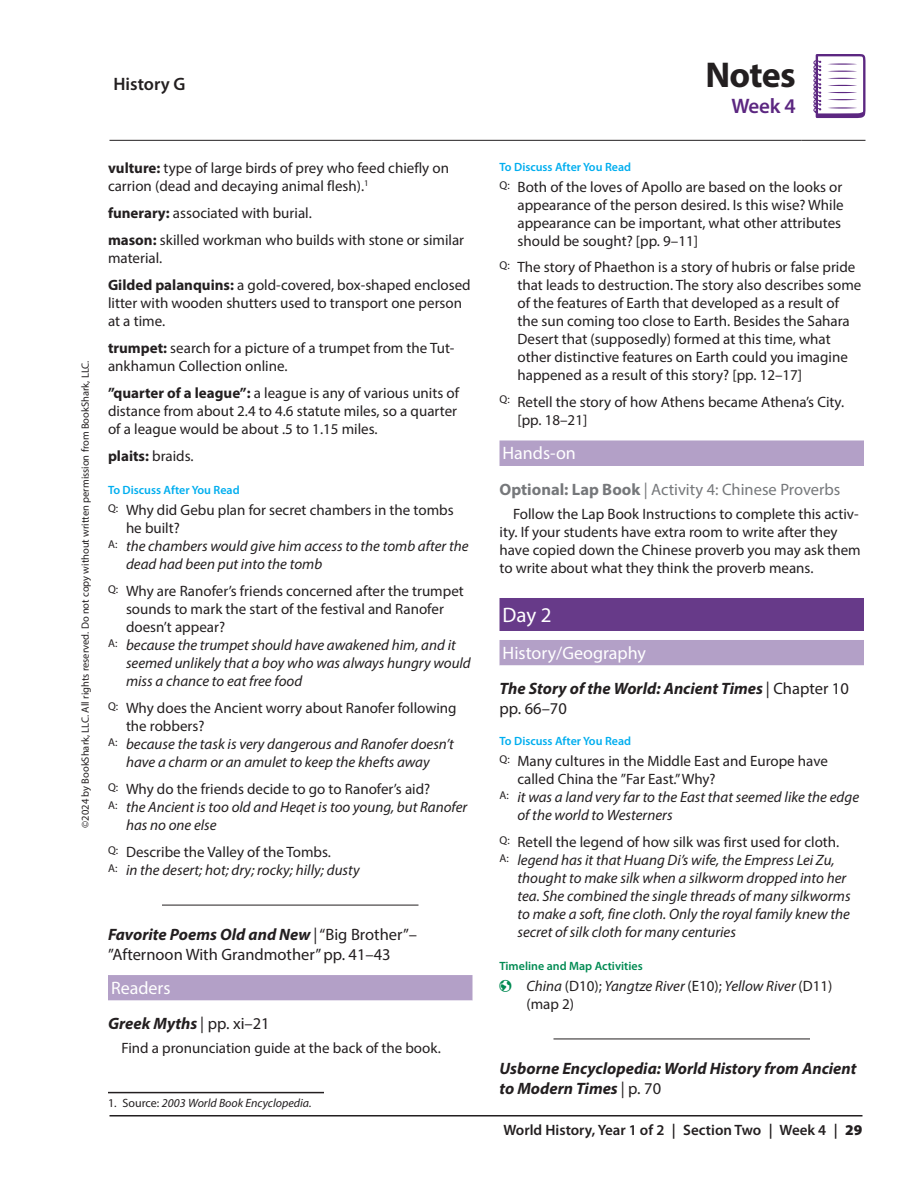
<style>
.page{position:relative;width:918px;height:1188px;background:#fff}
.page>*{position:absolute;margin:0;border:0;box-sizing:border-box;transform-origin:0 0}
.t1{font:700 36px "Myriad Pro";letter-spacing:-.02em;color:#231f20}
.t2{font:600 21px "Myriad Pro";color:#5c2781}
.Day_Heading__6pts_after{font:21px "Myriad Pro";color:#fff}
.Heading_1__6_pts_after{font:18px "Myriad Pro";color:#fff}
.t3{font:600 18px "Myriad Pro";color:#231f20}
.Book_Titles_and_Assignments__4_5_pts_aft{font:italic 700 16.5px/19.8px "Myriad Pro";color:#231f20}
.Book_Titles_and_Assignments__4_5_pts_aft-2{font:16.5px/19.8px "Myriad Pro";color:#231f20}
.Book_Titles_and_Assignments_Pipeline_non{font:16.5px "Myriad Pro";color:#76787b}
.Answer_Style__6_pts_after{font:italic 15px/18px "Myriad Pro";color:#231f20}
.Question_Style__6_pts_after{font:15px/18px "Myriad Pro";color:#231f20}
.Unfamiliar_Words__6_pts_after{font:15px/18px "Myriad Pro";color:#231f20}
.Question_Style{font:15px/18px "Myriad Pro";color:#231f20}
.BodyText__6_pts_after{font:15px/18px "Myriad Pro";color:#231f20}
.Map_Assignment__6_pts_after{font:italic 15px/18px "Myriad Pro";color:#231f20}
.t4{font:600 15px "Myriad Pro";color:#231f20}
.Unfamiliar_Words__6_pts_after-2{font:700 15px "Myriad Pro";color:#231f20}
.Heading_2__6_pts_after{font:600 12px "Myriad Pro";color:#00aeef}
.footnote{font:italic 12px "Myriad Pro";color:#231f20}
.Heading_2__6_pts_after___green{font:600 12px "Myriad Pro";color:#008a52}
.t5{font:10.5px "Myriad Pro";color:#231f20}
.s1{font-weight:700}
.s2{font-weight:400}
.s3{font-weight:700;font-style:italic}
.s4{font-weight:400;font-style:normal}
.s5{font-style:normal}
.s6{color:#008a52}
.s7{font-weight:900}
</style>
<div class="page">
<hr style="left:162px;top:905px;width:256px;height:1px;background:#231f20">
<div style="left:108px;top:975px;width:364px;height:26px;background:#b3a0c7"></div>
<hr style="left:108px;top:1092px;width:216px;height:1px;background:#231f20">
<div style="left:500px;top:440px;width:364px;height:26px;background:#b3a0c7"></div>
<div style="left:500px;top:598px;width:364px;height:33px;background:#673a89"></div>
<div style="left:500px;top:640px;width:364px;height:25px;background:#b3a0c7"></div>
<hr style="left:554px;top:1039px;width:256px;height:1px;background:#231f20">
<hr style="left:110px;top:1115px;width:752px;height:2px;background:#231f20">
<svg style="left:111px;top:118px;width:754px;height:22px"></svg>
<hr style="left:110px;top:140px;width:262px;height:1px;background:#231f20">
<hr style="left:372px;top:140px;width:430px;height:1px;background:#231f20">
<hr style="left:802px;top:140px;width:64px;height:1px;background:#231f20">
<svg style="left:813px;top:54px;width:53px;height:64px"></svg>
<p class="t3" style="left:113px;top:72px;width:74px">History G</p>
<p class="t5" style="left:79px;top:828px;width:469px;rotate:-90deg">©2024 by BookShark, LLC. All rights reserved. Do not copy without written permission from BookShark, LLC.</p>
<p class="Unfamiliar_Words__6_pts_after" style="left:108px;top:159px;width:343px"><span class="s1">vulture:</span> type of large birds of prey who feed chiefly on carrion (dead and decaying animal flesh).<sup>1</sup></p>
<p class="Unfamiliar_Words__6_pts_after" style="left:108px;top:204px;width:205px"><span class="s1">funerary:</span> associated with burial.</p>
<p class="Unfamiliar_Words__6_pts_after" style="left:108px;top:231px;width:358px"><span class="s1">mason:</span> skilled workman who builds with stone or similar material.</p>
<p class="Unfamiliar_Words__6_pts_after" style="left:108px;top:276px;width:364px"><span class="s1">Gilded palanquins:</span> a gold-covered, box-shaped enclosed litter with wooden shutters used to transport one person at a time.</p>
<p class="Unfamiliar_Words__6_pts_after" style="left:108px;top:339px;width:348px"><span class="s1">trumpet:</span> search for a picture of a trumpet from the Tut&shy;ankhamun Collection online.</p>
<p class="Unfamiliar_Words__6_pts_after" style="left:108px;top:384px;width:353px"><span class="s1">”quarter of a league”:</span> a league is any of various units of distance from about 2.4 to 4.6 statute miles, so a quarter of a league would be about .5 to 1.15 miles.</p>
<p class="Unfamiliar_Words__6_pts_after-2" style="left:108px;top:446px;width:87px">plaits: <span class="s2">braids.</span></p>
<p class="Heading_2__6_pts_after" style="left:108px;top:483px;width:133px">To Discuss After You Read</p>
<p class="Question_Style" style="left:126px;top:501px;width:329px;text-indent:-18px"><sup>Q:</sup> Why did Gebu plan for secret chambers in the tombs he built?</p>
<p class="Answer_Style__6_pts_after" style="left:126px;top:537px;width:344px;text-indent:-18px"><sup>A:</sup> the chambers would give him access to the tomb after the dead had been put into the tomb</p>
<p class="Question_Style" style="left:126px;top:582px;width:339px;text-indent:-18px"><sup>Q:</sup> Why are Ranofer’s friends concerned after the trumpet sounds to mark the start of the festival and Ranofer doesn’t appear?</p>
<p class="Answer_Style__6_pts_after" style="left:126px;top:636px;width:346px;text-indent:-18px"><sup>A:</sup> because the trumpet should have awakened him, and it seemed unlikely that a boy who was always hungry would miss a chance to eat free food</p>
<p class="Question_Style" style="left:126px;top:699px;width:332px;text-indent:-18px"><sup>Q:</sup> Why does the Ancient worry about Ranofer following the robbers?</p>
<p class="Answer_Style__6_pts_after" style="left:108px;top:735px;width:347px;text-align:center"><sup>A:</sup> because the task is very dangerous and Ranofer doesn’t have a charm or an amulet to keep the khefts away</p>
<p class="Question_Style" style="left:108px;top:780px;width:324px"><sup>Q:</sup> Why do the friends decide to go to Ranofer’s aid?</p>
<p class="Answer_Style__6_pts_after" style="left:126px;top:798px;width:343px;text-indent:-18px"><sup>A:</sup> the Ancient is too old and Heqet is too young, but Ranofer has no one else</p>
<p class="Question_Style" style="left:108px;top:843px;width:225px"><sup>Q:</sup> Describe the Valley of the Tombs.</p>
<p class="Answer_Style__6_pts_after" style="left:108px;top:861px;width:253px"><sup>A:</sup> in the desert; hot; dry; rocky; hilly; dusty</p>
<p class="Book_Titles_and_Assignments__4_5_pts_aft-2" style="left:108px;top:925px;width:311px"><span class="s3">Favorite Poems Old and New</span> | “Big Brother”– ”Afternoon With Grandmother” pp. 41–43</p>
<p class="Heading_1__6_pts_after" style="left:111px;top:977px;width:61px">Readers</p>
<p class="Book_Titles_and_Assignments__4_5_pts_aft" style="left:108px;top:1013px;width:163px">Greek Myths <span class="s4">| pp. xi–21</span></p>
<p class="BodyText__6_pts_after" style="left:122px;top:1039px;width:321px">Find a pronunciation guide at the back of the book.</p>
<p class="footnote" style="left:108px;top:1096px;width:205px"><span class="s5">1. Source:</span> 2003 World Book Encyclopedia.</p>
<h1 class="t1" style="left:705px;top:52px;width:92px">Notes</h1>
<h2 class="t2" style="left:731px;top:92px;width:66px">Week 4</h2>
<p class="Heading_2__6_pts_after" style="left:500px;top:159px;width:133px">To Discuss After You Read</p>
<p class="Question_Style__6_pts_after" style="left:518px;top:178px;width:328px;text-indent:-18px"><sup>Q:</sup> Both of the loves of Apollo are based on the looks or appearance of the person desired. Is this wise? While appearance can be important, what other attributes should be sought? [pp. 9–11]</p>
<p class="Question_Style__6_pts_after" style="left:518px;top:258px;width:345px;text-indent:-18px"><sup>Q:</sup> The story of Phaethon is a story of hubris or false pride that leads to destruction. The story also describes some of the features of Earth that developed as a result of the sun coming too close to Earth. Besides the Sahara Desert that (supposedly) formed at this time, what other distinctive features on Earth could you imagine happened as a result of this story? [pp. 12–17]</p>
<p class="Question_Style__6_pts_after" style="left:518px;top:392px;width:328px;text-indent:-18px"><sup>Q:</sup> Retell the story of how Athens became Athena’s City. [pp. 18–21]</p>
<p class="Heading_1__6_pts_after" style="left:502px;top:442px;width:75px">Hands-on</p>
<p class="Book_Titles_and_Assignments_Pipeline_non" style="left:500px;top:479px;width:342px"><span class="s1">Optional: Lap Book</span> | Activity 4: Chinese Proverbs</p>
<p class="BodyText__6_pts_after" style="left:500px;top:505px;width:363px;text-indent:14px">Follow the Lap Book Instructions to complete this activ&shy;ity. If your students have extra room to write after they have copied down the Chinese proverb you may ask them to write about what they think the proverb means.</p>
<p class="Day_Heading__6pts_after" style="left:503px;top:602px;width:51px">Day 2</p>
<p class="Heading_1__6_pts_after" style="left:502px;top:642px;width:145px">History/Geography</p>
<p class="Book_Titles_and_Assignments__4_5_pts_aft" style="left:500px;top:678px;width:351px">The Story of the World: Ancient Times <span class="s4">| Chapter 10 pp. 66–70</span></p>
<p class="Heading_2__6_pts_after" style="left:500px;top:733px;width:133px">To Discuss After You Read</p>
<p class="Question_Style" style="left:518px;top:752px;width:312px;text-indent:-18px"><sup>Q:</sup> Many cultures in the Middle East and Europe have called China the ”Far East.” Why?</p>
<p class="Answer_Style__6_pts_after" style="left:518px;top:788px;width:343px;text-indent:-18px"><sup>A:</sup> it was a land very far to the East that seemed like the edge of the world to Westerners</p>
<p class="Question_Style" style="left:500px;top:833px;width:341px"><sup>Q:</sup> Retell the legend of how silk was first used for cloth.</p>
<p class="Answer_Style__6_pts_after" style="left:518px;top:851px;width:335px;text-indent:-18px"><sup>A:</sup> legend has it that Huang Di’s wife, the Empress Lei Zu, thought to make silk when a silkworm dropped into her tea. She combined the single threads of many silkworms to make a soft, fine cloth. Only the royal family knew the secret of silk cloth for many centuries</p>
<p class="Heading_2__6_pts_after___green" style="left:500px;top:958px;width:145px">Timeline and Map Activities</p>
<p class="Map_Assignment__6_pts_after" style="left:526px;top:977px;width:307px;text-indent:-27px"><span class="s6">✓</span> China <span class="s5">(D10);</span> Yangtze River <span class="s5">(E10);</span> Yellow River <span class="s5">(D11) (map 2)</span></p>
<p class="Book_Titles_and_Assignments__4_5_pts_aft" style="left:500px;top:1058px;width:359px">Usborne Encyclopedia: World History from Ancient to Modern Times <span class="s4">| p. 70</span></p>
<p class="t4" style="left:503px;top:1120px;width:361px">World History, Year 1 of 2 | Section Two | Week 4 | <span class="s7">29</span></p>
</div>
